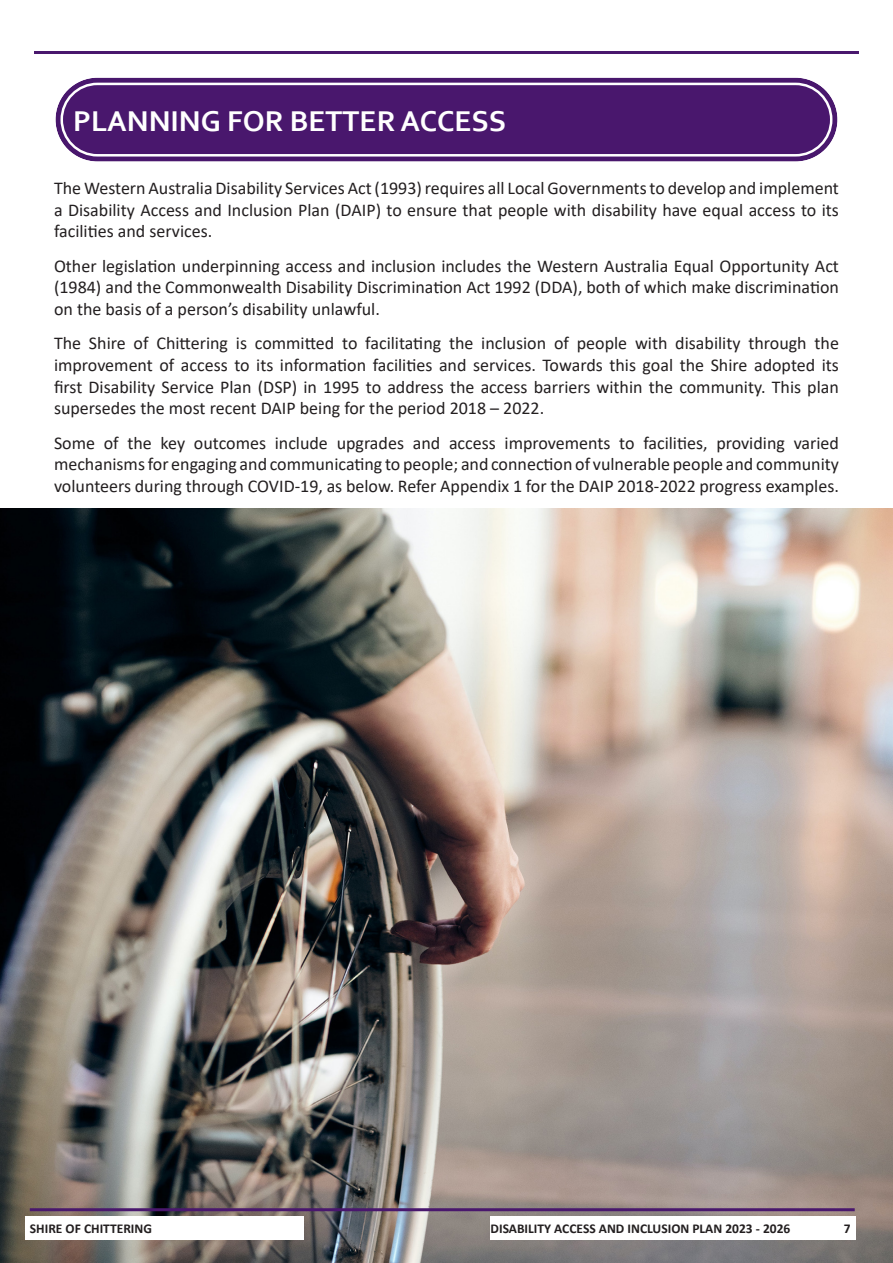
<style>
.page{position:relative;width:893px;height:1263px;background:#fff}
.page>*{position:absolute;margin:0;border:0;box-sizing:border-box;transform-origin:0 0}
.Heading_1{font:700 30px "Corbel";color:#fff}
.Main_text{font:18px/21.6px "Calibri";color:#231f20;text-align:justify}
.t1{font:700 13.5px "Calibri";color:#231f20}
</style>
<div class="page">
<img style="left:0;top:508px;width:893px;height:755px">
<hr style="left:30px;top:1208px;width:825px;height:3px;background:#49176d">
<hr style="left:34px;top:51px;width:825px;height:3px;background:#49176d">
<div style="left:26px;top:1216px;width:278px;height:23px;background:#fff"></div>
<div style="left:491px;top:1216px;width:365px;height:23px;background:#fff"></div>
<div style="left:55px;top:78px;width:782px;height:84px;background:#49176d;border-radius:42px"></div>
<div style="left:48px;top:70px;width:797px;height:99px;border:8px solid #fff;border-radius:46px"></div>
<div style="left:60px;top:83px;width:772px;height:74px;border:3px solid #fff;border-radius:36px"></div>
<p class="Heading_1" style="left:73px;top:102px;width:435px">PLANNING FOR BETTER ACCESS</p>
<p class="Main_text" style="left:54px;top:177px;width:786px">The Western Australia Disability Services Act (1993) requires all Local Governments to develop and implement a Disability Access and Inclusion Plan (DAIP) to ensure that people with disability have equal access to its facilities and services.</p>
<p class="Main_text" style="left:54px;top:255px;width:786px">Other legislation underpinning access and inclusion includes the Western Australia Equal Opportunity Act (1984) and the Commonwealth Disability Discrimination Act 1992 (DDA), both of which make discrimination on the basis of a person’s disability unlawful.</p>
<p class="Main_text" style="left:54px;top:332px;width:786px">The Shire of Chittering is committed to facilitating the inclusion of people with disability through the improvement of access to its information facilities and services. Towards this goal the Shire adopted its first Disability Service Plan (DSP) in 1995 to address the access barriers within the community. This plan supersedes the most recent DAIP being for the period 2018 – 2022.</p>
<p class="Main_text" style="left:54px;top:431px;width:786px">Some of the key outcomes include upgrades and access improvements to facilities, providing varied mechanisms for engaging and communicating to people; and connection of vulnerable people and community volunteers during through COVID-19, as below. Refer Appendix 1 for the DAIP 2018-2022 progress examples.</p>
<p class="t1" style="left:30px;top:1219px;width:124px">SHIRE OF CHITTERING</p>
<p class="t1" style="left:491px;top:1219px;width:301px">DISABILITY ACCESS AND INCLUSION PLAN 2023 - 2026</p>
<p class="t1" style="left:844px;top:1219px;width:8px">7</p>
</div>
